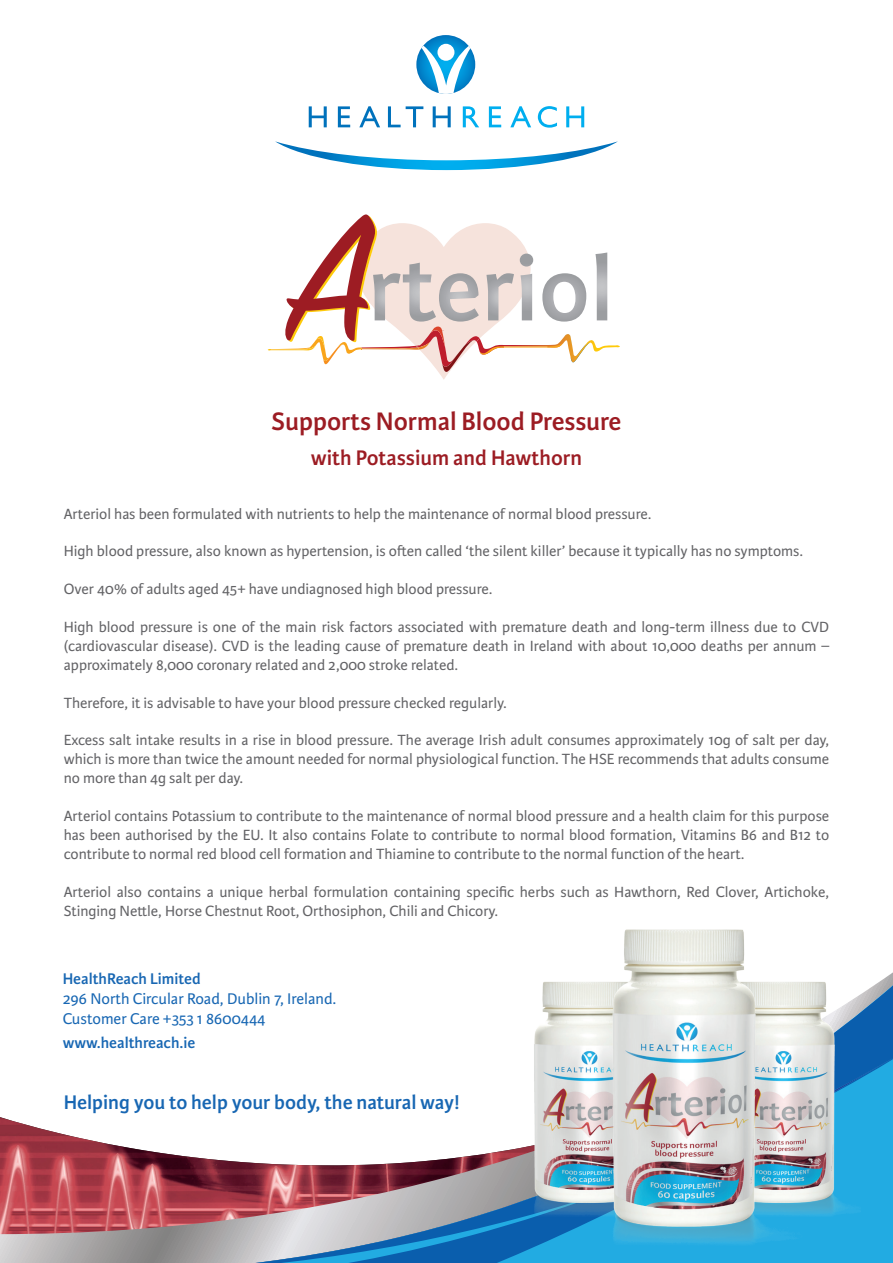
<style>
.page{position:relative;width:893px;height:1263px;background:#fff}
.page>*{position:absolute;margin:0;border:0;box-sizing:border-box;transform-origin:0 0}
.t1{font:600 27px "Karmina Sans";color:#9c1c23}
.t2{font:600 22.5px "Karmina Sans";color:#9c1c23}
.t3{font:600 21px "Karmina Sans";color:#1867b3}
.t4{font:16.5px/19.8px "Karmina Sans";color:#1867b3}
.t5{font:600 16.5px "Karmina Sans";color:#1867b3}
.t6{font:15.75px/18.9px "Karmina Sans";color:#636366;text-align:justify}
</style>
<div class="page">
<svg style="left:809px;top:972px;width:84px;height:291px;background:#359fd4"></svg>
<svg style="left:7px;top:1119px;width:802px;height:144px"></svg>
<svg style="left:860px;top:1044px;width:33px;height:141px;background:#1d9dd8"></svg>
<svg style="left:416px;top:35px;width:59px;height:59px"></svg>
<div style="left:437px;top:44px;width:17px;height:17px;background:#fff;border-radius:50%"></div>
<svg style="left:422px;top:46px;width:48px;height:48px"></svg>
<svg style="left:309px;top:106px;width:142px;height:21px"></svg>
<svg style="left:463px;top:106px;width:121px;height:22px"></svg>
<svg style="left:275px;top:141px;width:343px;height:29px"></svg>
<svg style="left:268px;top:214px;width:352px;height:166px"></svg>
<img style="left:802px;top:972px;width:58px;height:258px">
<img style="left:510px;top:982px;width:58px;height:248px">
<img style="left:568px;top:929px;width:234px;height:333px">
<h1 class="t1" style="left:272px;top:406px;width:351px">Supports Normal Blood Pressure</h1>
<h2 class="t2" style="left:311px;top:445px;width:273px">with Potassium and Hawthorn</h2>
<p class="t6" style="left:64px;top:504px;width:589px">Arteriol has been formulated with nutrients to help the maintenance of normal blood pressure.</p>
<p class="t6" style="left:64px;top:542px;width:741px">High blood pressure, also known as hypertension, is often called ‘the silent killer’ because it typically has no symptoms.</p>
<p class="t6" style="left:64px;top:580px;width:430px">Over 40% of adults aged 45+ have undiagnosed high blood pressure.</p>
<p class="t6" style="left:64px;top:618px;width:767px">High blood pressure is one of the main risk factors associated with premature death and long-term illness due to CVD (cardiovascular disease). CVD is the leading cause of premature death in Ireland with about 10,000 deaths per annum – approximately 8,000 coronary related and 2,000 stroke related.</p>
<p class="t6" style="left:64px;top:693px;width:444px">Therefore, it is advisable to have your blood pressure checked regularly.</p>
<p class="t6" style="left:64px;top:731px;width:767px">Excess salt intake results in a rise in blood pressure. The average Irish adult consumes approximately 10g of salt per day, which is more than twice the amount needed for normal physiological function. The HSE recommends that adults consume no more than 4g salt per day.</p>
<p class="t6" style="left:64px;top:807px;width:767px">Arteriol contains Potassium to contribute to the maintenance of normal blood pressure and a health claim for this purpose has been authorised by the EU. It also contains Folate to contribute to normal blood formation, Vitamins B6 and B12 to contribute to normal red blood cell formation and Thiamine to contribute to the normal function of the heart.</p>
<p class="t6" style="left:64px;top:882px;width:767px">Arteriol also contains a unique herbal formulation containing specific herbs such as Hawthorn, Red Clover, Artichoke,<br>Stinging Nettle, Horse Chestnut Root, Orthosiphon, Chili and Chicory.</p>
<p class="t5" style="left:63px;top:969px;width:139px">HealthReach Limited</p>
<p class="t4" style="left:63px;top:989px;width:275px">296 North Circular Road, Dublin 7, Ireland.<br>Customer Care +353 1 8600444</p>
<p class="t5" style="left:63px;top:1033px;width:134px">www.healthreach.ie</p>
<h3 class="t3" style="left:64px;top:1090px;width:397px">Helping you to help your body, the natural way!</h3>
</div>
